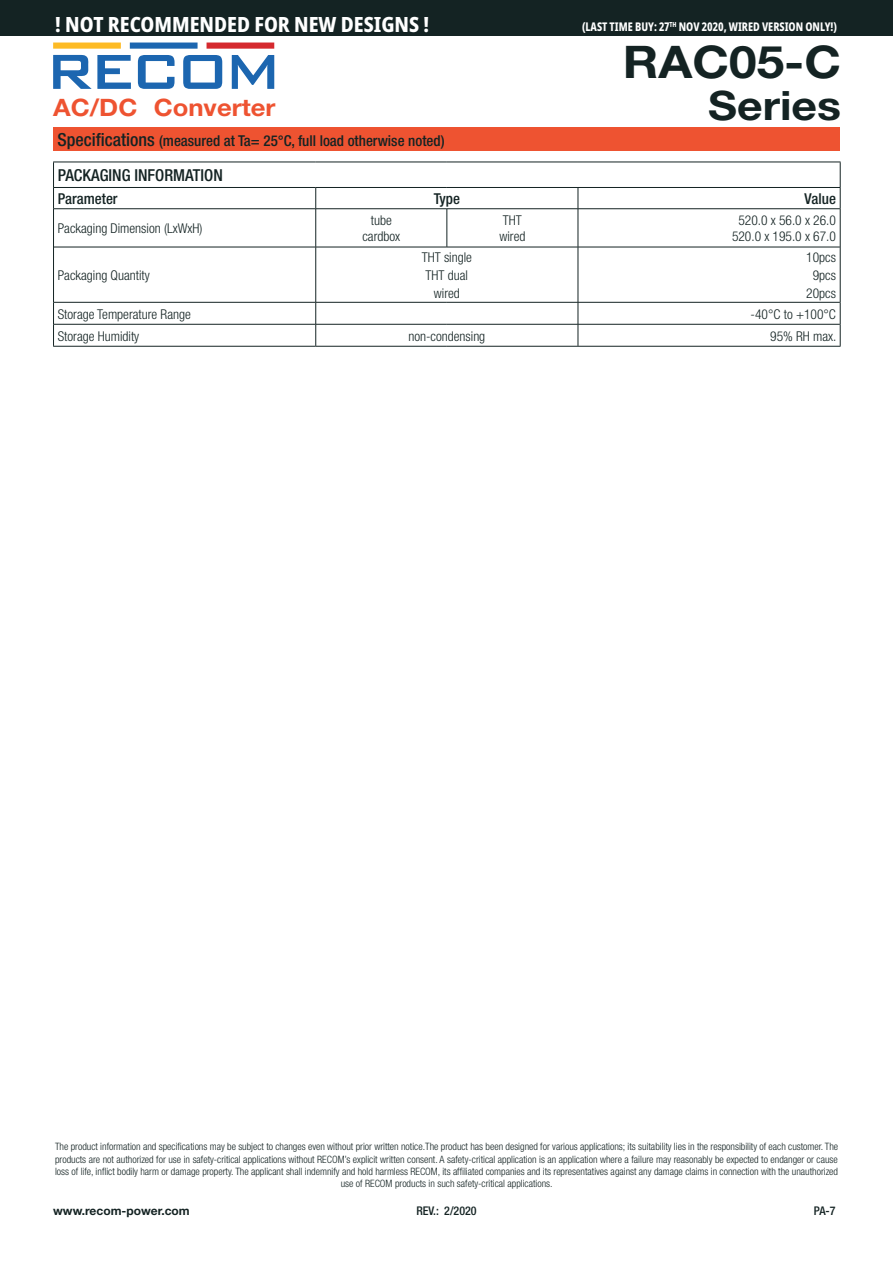
<style>
.page{position:relative;width:893px;height:1263px;background:#fff}
.page>*{position:absolute;margin:0;border:0;box-sizing:border-box;transform-origin:0 0}
.t1{font:700 45px "Helvetica Neue LT";color:#142323;scale:1.1 1}
.t2{font:700 40.5px "Helvetica Neue LT";color:#142323;scale:1.1 1}
.t3{font:700 24px "Helvetica Neue LT";color:#ee5331;scale:1.07 1}
.t4{font:800 condensed 21px "Noto Sans";color:#fff}
.t5{font:500 condensed 16.5px "Helvetica Neue LT";color:#142323}
.t6{font:500 condensed 15px "Helvetica Neue LT";color:#142323}
.t7{font:300 condensed 13.5px/18px "Helvetica Neue LT";color:#142323;text-align:center}
.t8{font:800 condensed 12px "Noto Sans";color:#fff;scale:.9 1}
.t9{font:700 12px "Helvetica Neue LT";color:#142323}
.t10{font:500 condensed 12px "Helvetica Neue LT";color:#142323}
.t11{font:300 condensed 10.2px/12.1px "Helvetica Neue LT";color:#142323;text-align:center}
.s1{font-size:18px}
</style>
<div class="page">
<div style="left:53px;top:43px;width:68px;height:6px;background:#fdbb25"></div>
<div style="left:130px;top:43px;width:68px;height:6px;background:#1c66b0"></div>
<div style="left:207px;top:43px;width:67px;height:6px;background:#d5292e"></div>
<svg style="left:53px;top:55px;width:78px;height:34px"></svg>
<svg style="left:138px;top:55px;width:37px;height:34px"></svg>
<svg style="left:183px;top:55px;width:39px;height:34px"></svg>
<svg style="left:232px;top:55px;width:42px;height:34px"></svg>
<div style="left:53px;top:128px;width:787px;height:23px;background:#ee5331"></div>
<div style="left:0;top:0;width:893px;height:36px;background:#142323"></div>
<svg style="left:53px;top:163px;width:1px;height:46px"></svg>
<hr style="left:53px;top:209px;width:1px;height:38px;background:#142323">
<hr style="left:53px;top:247px;width:1px;height:55px;background:#142323">
<hr style="left:53px;top:162px;width:263px;height:1px;background:#142323">
<hr style="left:316px;top:162px;width:131px;height:1px;background:#142323">
<hr style="left:447px;top:162px;width:131px;height:1px;background:#142323">
<hr style="left:578px;top:162px;width:263px;height:1px;background:#142323">
<hr style="left:53px;top:187px;width:263px;height:1px;background:#142323">
<hr style="left:316px;top:187px;width:131px;height:1px;background:#142323">
<hr style="left:447px;top:187px;width:131px;height:1px;background:#142323">
<hr style="left:578px;top:187px;width:263px;height:1px;background:#142323">
<svg style="left:840px;top:162px;width:1px;height:47px"></svg>
<hr style="left:840px;top:209px;width:1px;height:38px;background:#142323">
<hr style="left:840px;top:247px;width:1px;height:55px;background:#142323">
<svg style="left:315px;top:188px;width:1px;height:20px"></svg>
<hr style="left:54px;top:208px;width:262px;height:1px;background:#142323">
<hr style="left:316px;top:208px;width:131px;height:1px;background:#142323">
<hr style="left:315px;top:209px;width:1px;height:38px;background:#142323">
<hr style="left:447px;top:208px;width:131px;height:1px;background:#142323">
<hr style="left:578px;top:208px;width:262px;height:1px;background:#142323">
<hr style="left:54px;top:247px;width:262px;height:1px;background:#142323">
<hr style="left:316px;top:247px;width:131px;height:1px;background:#142323">
<hr style="left:315px;top:247px;width:1px;height:55px;background:#142323">
<hr style="left:447px;top:247px;width:131px;height:1px;background:#142323">
<hr style="left:578px;top:247px;width:262px;height:1px;background:#142323">
<hr style="left:447px;top:209px;width:1px;height:38px;background:#142323">
<hr style="left:578px;top:209px;width:1px;height:38px;background:#142323">
<hr style="left:578px;top:247px;width:1px;height:55px;background:#142323">
<svg style="left:53px;top:302px;width:1px;height:44px"></svg>
<svg style="left:840px;top:302px;width:1px;height:44px"></svg>
<svg style="left:578px;top:188px;width:1px;height:21px"></svg>
<hr style="left:54px;top:302px;width:262px;height:1px;background:#142323">
<hr style="left:316px;top:302px;width:131px;height:1px;background:#142323">
<hr style="left:447px;top:302px;width:131px;height:1px;background:#142323">
<hr style="left:578px;top:302px;width:262px;height:1px;background:#142323">
<svg style="left:315px;top:302px;width:1px;height:44px"></svg>
<svg style="left:578px;top:302px;width:1px;height:44px"></svg>
<hr style="left:53px;top:346px;width:263px;height:1px;background:#142323">
<hr style="left:316px;top:346px;width:131px;height:1px;background:#142323">
<hr style="left:447px;top:346px;width:131px;height:1px;background:#142323">
<hr style="left:578px;top:346px;width:263px;height:1px;background:#142323">
<hr style="left:54px;top:324px;width:262px;height:1px;background:#142323">
<hr style="left:316px;top:324px;width:131px;height:1px;background:#142323">
<hr style="left:447px;top:324px;width:131px;height:1px;background:#142323">
<hr style="left:578px;top:324px;width:262px;height:1px;background:#142323">
<h3 class="t4" style="left:55px;top:9px;width:375px">! NOT RECOMMENDED FOR NEW DESIGNS !</h3>
<p class="t8" style="left:582px;top:18px;width:285px">(LAST TIME BUY: 27<sup>TH</sup> NOV 2020, WIRED VERSION ONLY!)</p>
<h3 class="t3" style="left:53px;top:92px;width:209px">AC/DC Converter</h3>
<h3 class="t6" style="left:57px;top:132px;width:389px"><span class="s1">Specifications</span> (measured at Ta= 25°C, full load otherwise noted)</h3>
<h1 class="t1" style="left:623px;top:34px;width:200px">RAC05-C</h1>
<h2 class="t2" style="left:708px;top:80px;width:122px">Series</h2>
<h3 class="t5" style="left:58px;top:165px;width:167px">PACKAGING INFORMATION</h3>
<h3 class="t6" style="left:58px;top:190px;width:61px">Parameter</h3>
<h3 class="t6" style="left:434px;top:190px;width:28px">Type</h3>
<h3 class="t6" style="left:805px;top:190px;width:33px">Value</h3>
<h3 class="t7" style="left:58px;top:219px;width:146px">Packaging Dimension (LxWxH)</h3>
<h3 class="t7" style="left:362px;top:212px;width:39px;line-height:16.2px">tube cardbox</h3>
<h3 class="t7" style="left:499px;top:212px;width:27px;line-height:16.2px;text-align:left">THT wired</h3>
<h3 class="t7" style="left:732px;top:212px;width:105px;line-height:16.2px">520.0 x 56.0 x 26.0<br>520.0 x 195.0 x 67.0</h3>
<h3 class="t7" style="left:58px;top:266px;width:94px">Packaging Quantity</h3>
<h3 class="t7" style="left:422px;top:248px;width:52px">THT single<br>THT dual wired</h3>
<h3 class="t7" style="left:806px;top:248px;width:31px">10pcs<br>9pcs<br>20pcs</h3>
<h3 class="t7" style="left:58px;top:305px;width:135px">Storage Temperature Range</h3>
<h3 class="t7" style="left:751px;top:305px;width:87px">-40°C to +100°C</h3>
<h3 class="t7" style="left:58px;top:327px;width:83px">Storage Humidity</h3>
<h3 class="t7" style="left:408px;top:327px;width:78px">non-condensing</h3>
<h3 class="t7" style="left:770px;top:327px;width:68px">95% RH max.</h3>
<p class="t11" style="left:55px;top:1140px;width:785px">The product information and specifications may be subject to changes even without prior written notice.The product has been designed for various applications; its suitability lies in the responsibility of each customer. The products are not authorized for use in safety-critical applications without RECOM’s explicit written consent. A safety-critical application is an application where a failure may reasonably be expected to endanger or cause loss of life, inflict bodily harm or damage property. The applicant shall indemnify and hold harmless RECOM, its affiliated companies and its representatives against any damage claims in connection with the unauthorized use of RECOM products in such safety-critical applications.</p>
<p class="t9" style="left:53px;top:1203px;width:138px">www.recom-power.com</p>
<p class="t10" style="left:416px;top:1203px;width:62px">REV.: 2/2020</p>
<p class="t10" style="left:814px;top:1203px;width:23px">PA-7</p>
</div>
